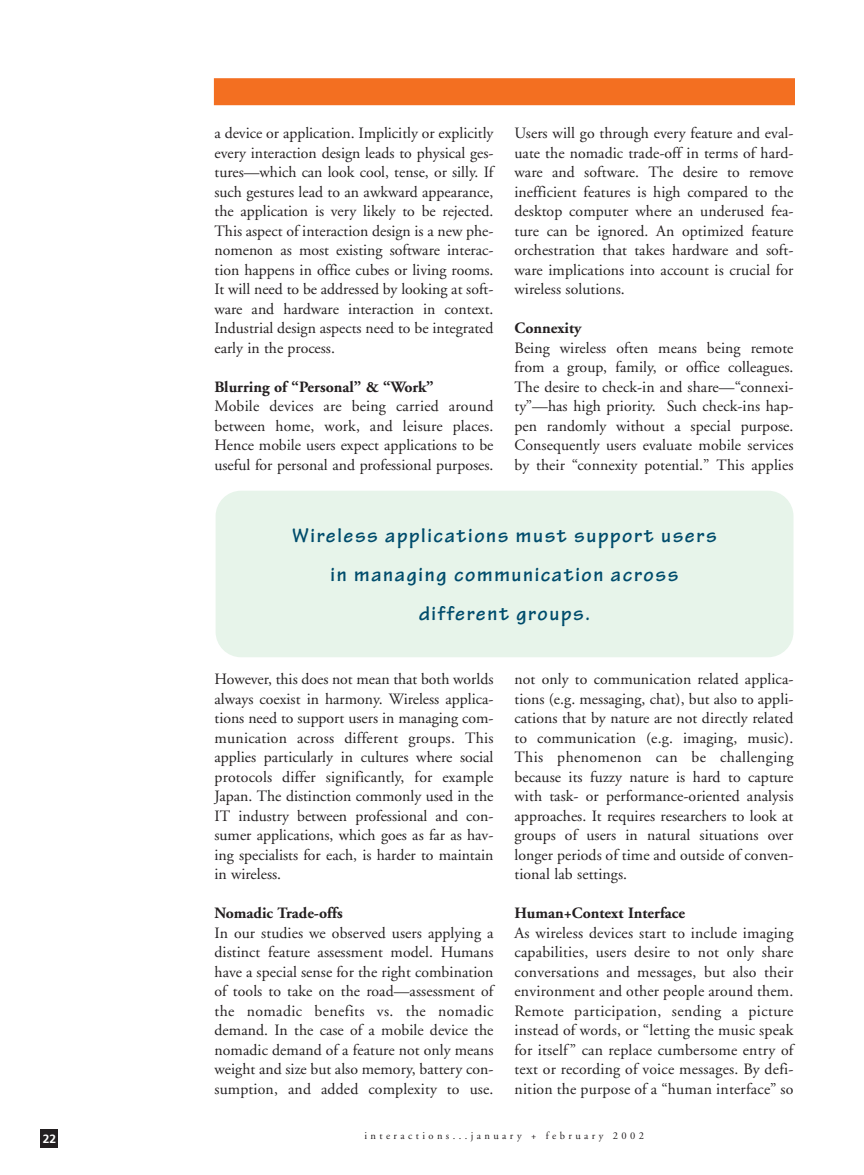
<style>
.page{position:relative;width:864px;height:1175px;background:#fff}
.page>*{position:absolute;margin:0;border:0;box-sizing:border-box;transform-origin:0 0}
.t1{font:21px/39px "Tekton MM 503 488";letter-spacing:.08em;color:#004c6c;text-align:center}
.t2{font:15.75px/19.5px "Adobe Garamond";letter-spacing:.005em;color:#231f20;text-align:justify}
.t3{font:700 15.75px "Adobe Garamond";color:#231f20}
.t4{font:700 12px "Frutiger";color:#fff}
.t5{font:10.5px "Adobe Garamond";letter-spacing:.325em;color:#231f20}
</style>
<div class="page">
<div style="left:40px;top:1130px;width:18px;height:18px;background:#231f20"></div>
<div style="left:214px;top:78px;width:581px;height:27px;background:#f36f21"></div>
<div style="left:216px;top:490px;width:578px;height:167px;background:#e7f4ea;border-radius:26px"></div>
<p class="t2" style="left:214px;top:125px;width:281px">a device or application. Implicitly or explicitly every interaction design leads to physical ges&shy;tures—which can look cool, tense, or silly. If such gestures lead to an awkward appearance, the application is very likely to be rejected.<br>This aspect of interaction design is a new phe&shy;nomenon as most existing software interac&shy;tion happens in office cubes or living rooms.<br>It will need to be addressed by looking at soft&shy;ware and hardware interaction in context.<br>Industrial design aspects need to be integrated early in the process.</p>
<p class="t3" style="left:215px;top:380px;width:220px">Blurring of “Personal” &amp; “Work”</p>
<p class="t2" style="left:215px;top:398px;width:281px">Mobile devices are being carried around between home, work, and leisure places.<br>Hence mobile users expect applications to be useful for personal and professional purposes.</p>
<p class="t2" style="left:514px;top:125px;width:281px">Users will go through every feature and eval&shy;uate the nomadic trade-off in terms of hard&shy;ware and software. The desire to remove inefficient features is high compared to the desktop computer where an underused fea&shy;ture can be ignored. An optimized feature orchestration that takes hardware and soft&shy;ware implications into account is crucial for wireless solutions.</p>
<p class="t3" style="left:514px;top:322px;width:69px">Connexity</p>
<p class="t2" style="left:514px;top:339px;width:281px">Being wireless often means being remote from a group, family, or office colleagues.<br>The desire to check-in and share—“connexi&shy;ty”—has high priority. Such check-ins hap&shy;pen randomly without a special purpose.<br>Consequently users evaluate mobile services by their “connexity potential.” This applies</p>
<h1 class="t1" style="left:292px;top:517px;width:426px">Wireless applications must support users in managing communication across different groups.</h1>
<p class="t2" style="left:215px;top:671px;width:281px">However, this does not mean that both worlds always coexist in harmony. Wireless applica&shy;tions need to support users in managing com&shy;munication across different groups. This applies particularly in cultures where social protocols differ significantly, for example Japan. The distinction commonly used in the IT industry between professional and con&shy;sumer applications, which goes as far as hav&shy;ing specialists for each, is harder to maintain in wireless.</p>
<p class="t3" style="left:215px;top:907px;width:130px">Nomadic Trade-offs</p>
<p class="t2" style="left:215px;top:924px;width:281px">In our studies we observed users applying a distinct feature assessment model. Humans have a special sense for the right combination of tools to take on the road—assessment of the nomadic benefits vs. the nomadic demand. In the case of a mobile device the nomadic demand of a feature not only means weight and size but also memory, battery con&shy;sumption, and added complexity to use.</p>
<p class="t2" style="left:514px;top:671px;width:281px">not only to communication related applica&shy;tions (e.g. messaging, chat), but also to appli&shy;cations that by nature are not directly related to communication (e.g. imaging, music).<br>This phenomenon can be challenging because its fuzzy nature is hard to capture with task- or performance-oriented analysis approaches. It requires researchers to look at groups of users in natural situations over longer periods of time and outside of conven&shy;tional lab settings.</p>
<p class="t3" style="left:514px;top:907px;width:172px">Human+Context Interface</p>
<p class="t2" style="left:514px;top:924px;width:281px">As wireless devices start to include imaging capabilities, users desire to not only share conversations and messages, but also their environment and other people around them.<br>Remote participation, sending a picture instead of words, or “letting the music speak for itself” can replace cumbersome entry of text or recording of voice messages. By defi&shy;nition the purpose of a “human interface” so</p>
<p class="t4" style="left:43px;top:1133px;width:15px">22</p>
<p class="t5" style="left:364px;top:1131px;width:281px">interactions...january + february 2002</p>
</div>
